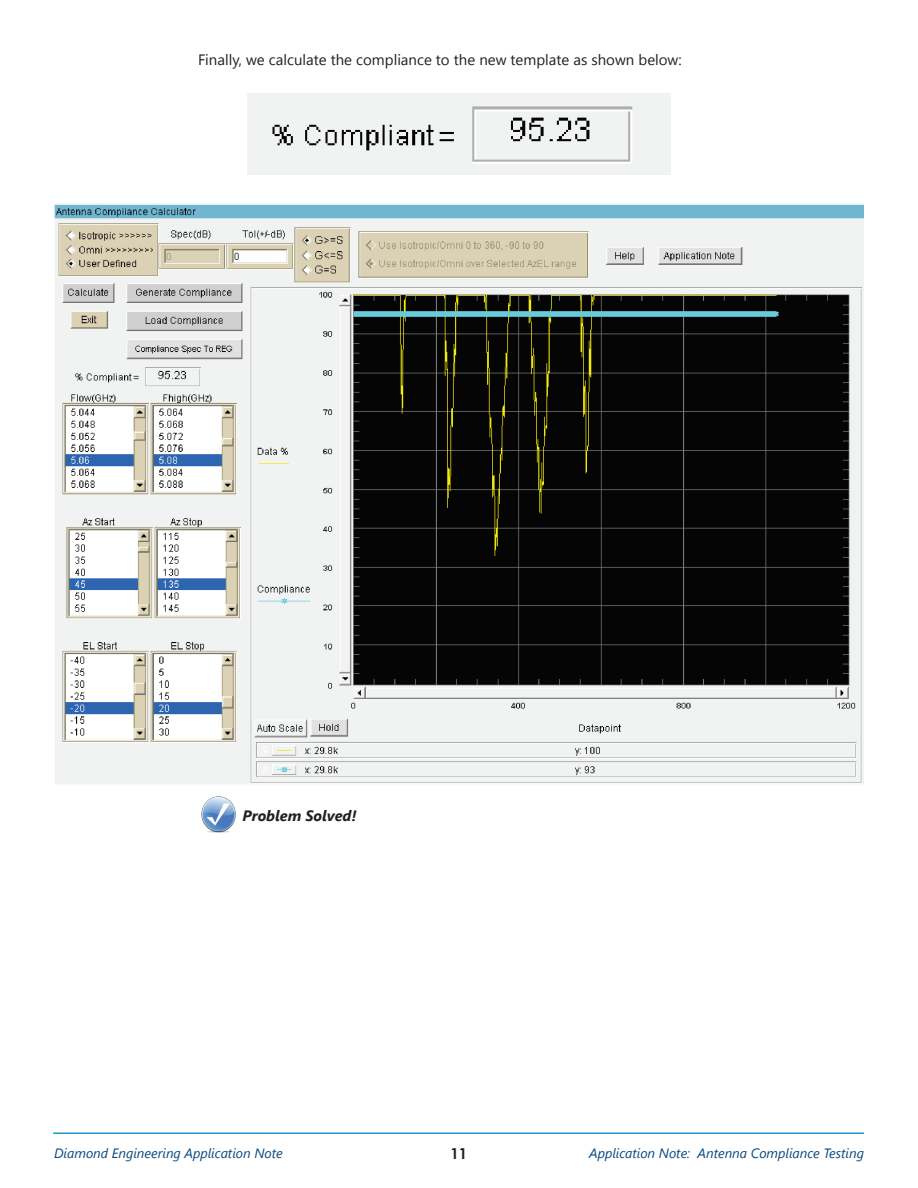
<style>
.page{position:relative;width:918px;height:1188px;background:#fff}
.page>*{position:absolute;margin:0;border:0;box-sizing:border-box;transform-origin:0 0}
.t1{font:15px "Segoe UI";color:#231f20}
.t2{font:italic 700 15px "Segoe UI";color:#231f20}
.t3{font:700 15px "Century Gothic";color:#231f20}
.t4{font:italic 13.5px "Segoe UI";color:#0a487d}
</style>
<div class="page">
<hr style="left:53px;top:1132px;width:811px;height:2px;background:#1e96d3">
<img style="left:201px;top:796px;width:35px;height:37px">
<img style="left:54px;top:203px;width:810px;height:581px">
<img style="left:248px;top:94px;width:422px;height:81px">
<p class="t1" style="left:198px;top:49px;width:485px">Finally, we calculate the compliance to the new template as shown below:</p>
<p class="t2" style="left:242px;top:805px;width:116px">Problem Solved!</p>
<p class="t4" style="left:54px;top:1144px;width:230px">Diamond Engineering Application Note</p>
<p class="t3" style="left:451px;top:1142px;width:18px">11</p>
<p class="t4" style="left:589px;top:1144px;width:276px">Application Note: Antenna Compliance Testing</p>
</div>
